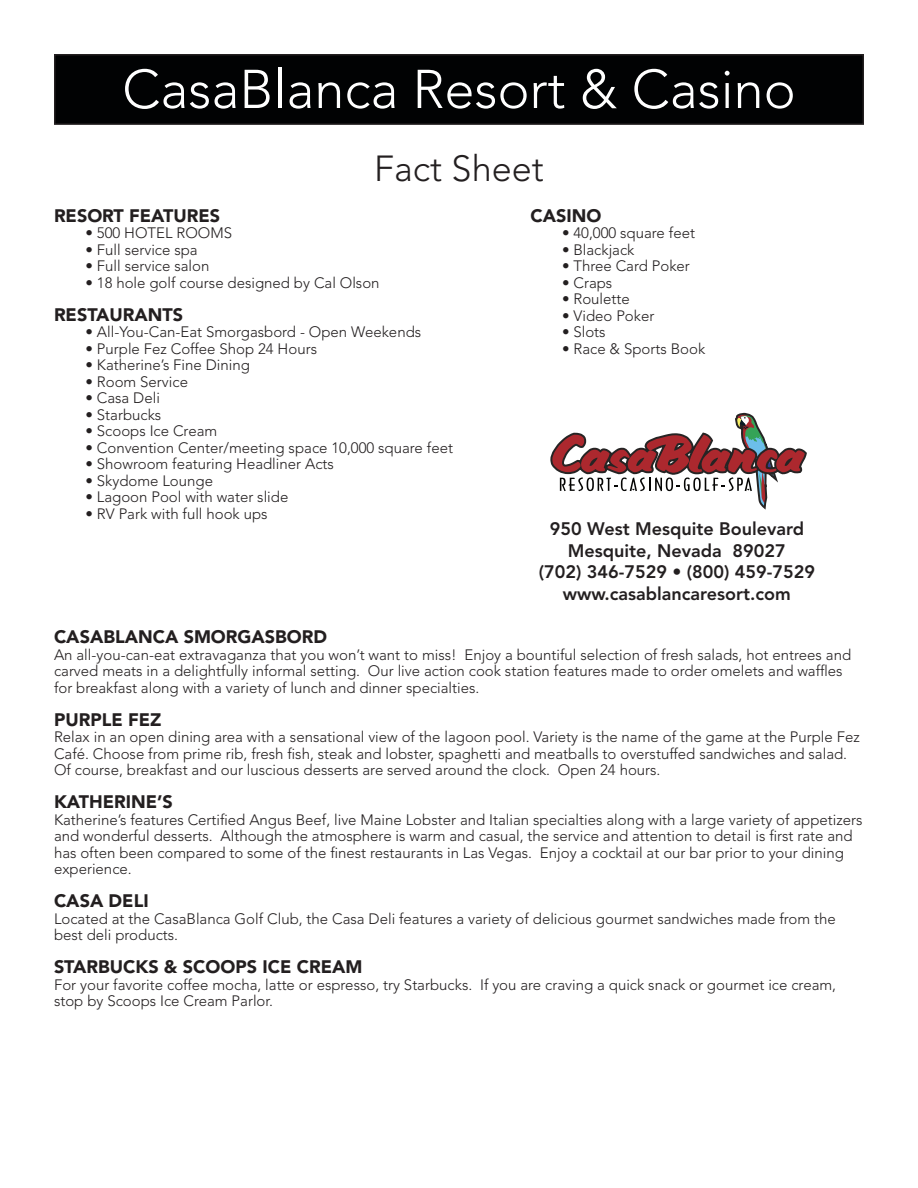
<style>
.page{position:relative;width:918px;height:1188px;background:#fff}
.page>*{position:absolute;margin:0;border:0;box-sizing:border-box;transform-origin:0 0}
.t1{font:300 54px "Avenir";color:#fff}
.t2{font:300 36px "Avenir";color:#231f20}
.t3{font:900 18px "Avenir";color:#231f20}
.t4{font:800 18px/21.6px "Avenir";color:#231f20;text-align:center}
.t5{font:300 15px/16.5px "Avenir";color:#231f20}
</style>
<div class="page">
<div style="left:55px;top:55px;width:808px;height:69px;background:#010203"></div>
<div style="left:54px;top:54px;width:810px;height:71px;border:2px solid #231f20"></div>
<svg style="left:550px;top:413px;width:257px;height:97px"></svg>
<h1 class="t1" style="left:122px;top:58px;width:675px">CasaBlanca Resort &amp; Casino</h1>
<h2 class="t2" style="left:374px;top:147px;width:171px">Fact Sheet</h2>
<p class="t3" style="left:54px;top:205px;width:168px">RESORT FEATURES</p>
<p class="t5" style="left:86px;top:225px;width:148px">• 500 HOTEL ROOMS</p>
<p class="t5" style="left:86px;top:241px;width:114px">• Full service spa</p>
<p class="t5" style="left:86px;top:258px;width:125px">• Full service salon</p>
<p class="t5" style="left:86px;top:274px;width:296px">• 18 hole golf course designed by Cal Olson</p>
<p class="t3" style="left:54px;top:304px;width:131px">RESTAURANTS</p>
<p class="t5" style="left:86px;top:324px;width:337px">• All-You-Can-Eat Smorgasbord - Open Weekends</p>
<p class="t5" style="left:86px;top:340px;width:233px">• Purple Fez Coffee Shop 24 Hours</p>
<p class="t5" style="left:86px;top:357px;width:166px">• Katherine’s Fine Dining</p>
<p class="t5" style="left:86px;top:373px;width:104px">• Room Service</p>
<p class="t5" style="left:86px;top:390px;width:76px">• Casa Deli</p>
<p class="t5" style="left:86px;top:406px;width:77px">• Starbucks</p>
<p class="t5" style="left:86px;top:423px;width:133px">• Scoops Ice Cream</p>
<p class="t5" style="left:86px;top:439px;width:369px">• Convention Center/meeting space 10,000 square feet</p>
<p class="t5" style="left:86px;top:456px;width:250px">• Showroom featuring Headliner Acts</p>
<p class="t5" style="left:86px;top:472px;width:129px">• Skydome Lounge</p>
<p class="t5" style="left:86px;top:489px;width:204px">• Lagoon Pool with water slide</p>
<p class="t5" style="left:86px;top:505px;width:184px">• RV Park with full hook ups</p>
<p class="t3" style="left:531px;top:205px;width:72px">CASINO</p>
<p class="t5" style="left:562px;top:225px;width:134px">• 40,000 square feet</p>
<p class="t5" style="left:562px;top:241px;width:74px">• Blackjack</p>
<p class="t5" style="left:562px;top:258px;width:129px">• Three Card Poker</p>
<p class="t5" style="left:562px;top:274px;width:52px">• Craps</p>
<p class="t5" style="left:562px;top:291px;width:69px">• Roulette</p>
<p class="t5" style="left:562px;top:307px;width:94px">• Video Poker</p>
<p class="t5" style="left:562px;top:324px;width:45px">• Slots</p>
<p class="t5" style="left:562px;top:340px;width:145px">• Race &amp; Sports Book</p>
<p class="t4" style="left:539px;top:518px;width:278px">950 West Mesquite Boulevard<br>Mesquite, Nevada 89027<br>(702) 346-7529 • (800) 459-7529 www.casablancaresort.com</p>
<p class="t3" style="left:54px;top:626px;width:275px">CASABLANCA SMORGASBORD</p>
<p class="t5" style="left:54px;top:646px;width:799px">An all-you-can-eat extravaganza that you won’t want to miss! Enjoy a bountiful selection of fresh salads, hot entrees and carved meats in a delightfully informal setting. Our live action cook station features made to order omelets and waffles for breakfast along with a variety of lunch and dinner specialties.</p>
<p class="t3" style="left:54px;top:709px;width:109px">PURPLE FEZ</p>
<p class="t5" style="left:54px;top:729px;width:807px">Relax in an open dining area with a sensational view of the lagoon pool. Variety is the name of the game at the Purple Fez<br>Café. Choose from prime rib, fresh fish, steak and lobster, spaghetti and meatballs to overstuffed sandwiches and salad.<br>Of course, breakfast and our luscious desserts are served around the clock. Open 24 hours.</p>
<p class="t3" style="left:54px;top:791px;width:120px">KATHERINE’S</p>
<p class="t5" style="left:54px;top:811px;width:810px">Katherine’s features Certified Angus Beef, live Maine Lobster and Italian specialties along with a large variety of appetizers and wonderful desserts. Although the atmosphere is warm and casual, the service and attention to detail is first rate and has often been compared to some of the finest restaurants in Las Vegas. Enjoy a cocktail at our bar prior to your dining experience.</p>
<p class="t3" style="left:54px;top:890px;width:96px">CASA DELI</p>
<p class="t5" style="left:54px;top:910px;width:783px">Located at the CasaBlanca Golf Club, the Casa Deli features a variety of delicious gourmet sandwiches made from the best deli products.</p>
<p class="t3" style="left:54px;top:956px;width:310px">STARBUCKS &amp; SCOOPS ICE CREAM</p>
<p class="t5" style="left:54px;top:976px;width:784px">For your favorite coffee mocha, latte or espresso, try Starbucks. If you are craving a quick snack or gourmet ice cream, stop by Scoops Ice Cream Parlor.</p>
</div>
